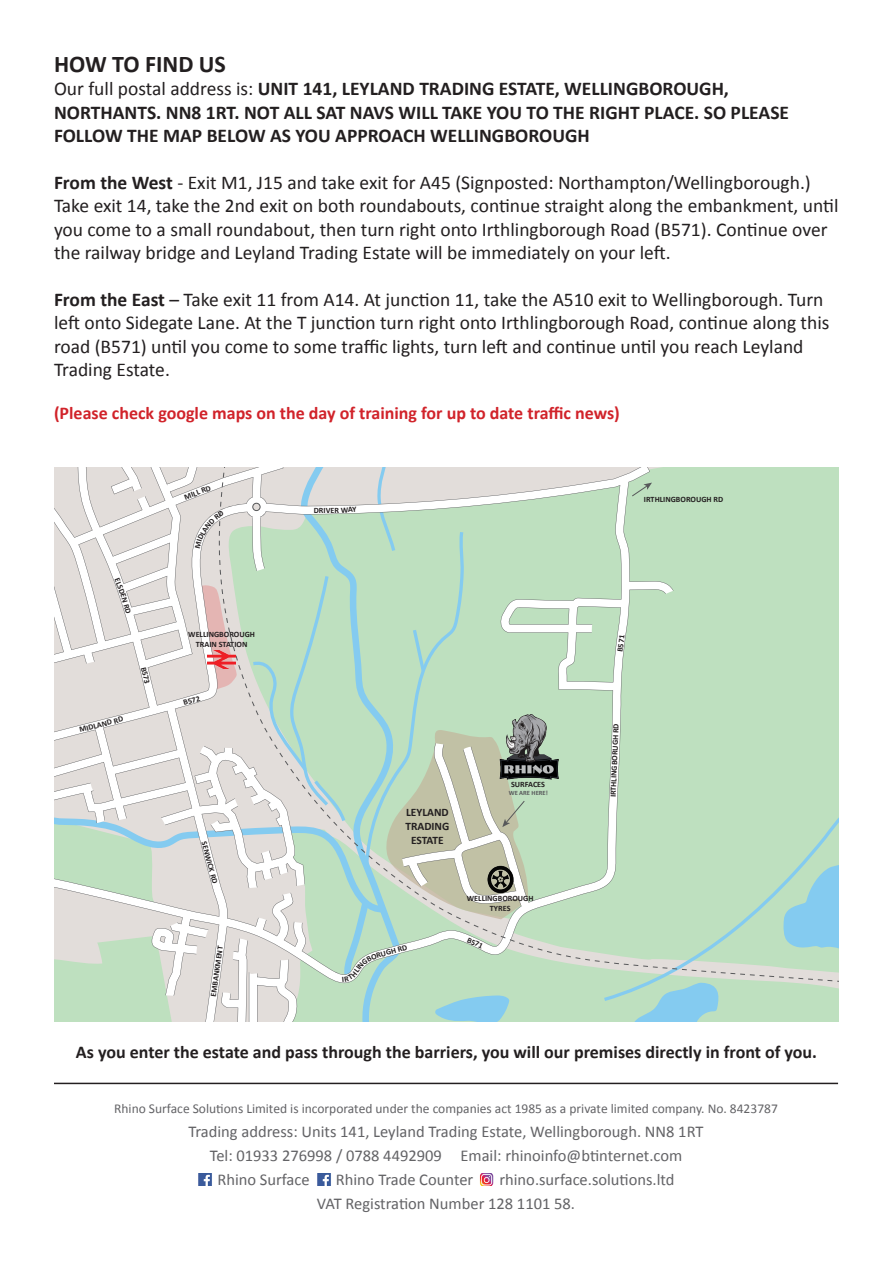
<style>
.page{position:relative;width:893px;height:1263px;background:#fff}
.page>*{position:absolute;margin:0;border:0;box-sizing:border-box;transform-origin:0 0}
.t1{font:700 24px "Calibri";color:#231f20}
.t2{font:19.5px/23.4px "Calibri";color:#231f20}
.t3{font:700 19.5px/23.4px "Calibri";color:#231f20}
.t4{font:700 18px "Calibri";color:#231f20}
.t5{font:700 18px "Calibri";color:#d1232a}
.t6{font:16.5px/24px "Calibri";color:#636366}
.t7{font:13.5px "Calibri";color:#636366}
.t8{font:700 11.4px/13.6px "Calibri";color:#231f20;text-align:center}
.t9{font:700 8.1px/9.8px "Calibri";color:#231f20;text-align:center}
.t10{font:700 6.45px "Calibri";color:#57585a}
.s1{font-weight:400}
.s2{font-weight:700}
</style>
<div class="page">
<div style="left:720px;top:1003px;width:119px;height:19px;background:#bee0bf"></div>
<div style="left:720px;top:986px;width:119px;height:17px;background:#bee0bf"></div>
<svg style="left:673px;top:986px;width:47px;height:36px;background:#8ecee6"></svg>
<svg style="left:621px;top:468px;width:218px;height:518px;background:#bddfc2"></svg>
<svg style="left:631px;top:483px;width:21px;height:14px"></svg>
<hr style="left:54px;top:1083px;width:784px;height:1px;background:#231f20">
<img style="left:198px;top:1173px;width:14px;height:13px">
<img style="left:480px;top:1173px;width:14px;height:13px">
<img style="left:317px;top:1173px;width:14px;height:13px">
<svg style="left:54px;top:468px;width:567px;height:554px;background:#cdddcd"></svg>
<p class="t1" style="left:54px;top:47px;width:173px">HOW TO FIND US</p>
<p class="t3" style="left:54px;top:77px;width:737px"><span class="s1">Our full postal address is:</span> UNIT 141, LEYLAND TRADING ESTATE, WELLINGBOROUGH,<br>NORTHANTS. NN8 1RT. NOT ALL SAT NAVS WILL TAKE YOU TO THE RIGHT PLACE. SO PLEASE<br>FOLLOW THE MAP BELOW AS YOU APPROACH WELLINGBOROUGH</p>
<p class="t2" style="left:54px;top:170px;width:786px"><span class="s2">From the West</span> - Exit M1, J15 and take exit for A45 (Signposted: Northampton/Wellingborough.)<br>Take exit 14, take the 2nd exit on both roundabouts, continue straight along the embankment, until you come to a small roundabout, then turn right onto Irthlingborough Road (B571). Continue over the railway bridge and Leyland Trading Estate will be immediately on your left.</p>
<p class="t2" style="left:54px;top:287px;width:777px"><span class="s2">From the East</span> – Take exit 11 from A14. At junction 11, take the A510 exit to Wellingborough. Turn left onto Sidegate Lane. At the T junction turn right onto Irthlingborough Road, continue along this road (B571) until you come to some traffic lights, turn left and continue until you reach Leyland Trading Estate.</p>
<p class="t5" style="left:54px;top:401px;width:567px">(Please check google maps on the day of training for up to date traffic news)</p>
<p class="t9" style="left:183px;top:493px;width:24px;rotate:-21deg">MILL R</p>
<p class="t9" style="left:644px;top:494px;width:81px">IRTHLINGBOROUGH RD</p>
<p class="t9" style="left:122px;top:576px;width:18px;rotate:68deg">ELSD</p>
<p class="t9" style="left:128px;top:592px;width:22px;rotate:74deg">EN RD</p>
<p class="t9" style="left:78px;top:724px;width:46px;rotate:-14deg">MIDLAND RD</p>
<p class="t9" style="left:148px;top:666px;width:18px;rotate:76deg">B573</p>
<p class="t9" style="left:188px;top:629px;width:68px">WELLINGBOROUGH<br>TRAIN STATION</p>
<p class="t9" style="left:209px;top:840px;width:45px;rotate:75deg">SENWICK RD</p>
<p class="t9" style="left:208px;top:995px;width:52px;rotate:-82deg">EMBANKMENT</p>
<p class="t9" style="left:314px;top:505px;width:27px">DRIVER</p>
<p class="t8" style="left:405px;top:805px;width:45px">LEYLAND<br>TRADING<br>ESTATE</p>
<p class="t9" style="left:511px;top:779px;width:35px">SURFACES</p>
<p class="t10" style="left:509px;top:788px;width:41px">WE ARE HERE!</p>
<p class="t9" style="left:385px;top:948px;width:23px;rotate:-16deg">GH RD</p>
<p class="t9" style="left:467px;top:893px;width:68px">WELLINGBOROUGH<br>TYRES</p>
<p class="t9" style="left:615px;top:651px;width:18px;rotate:-82deg">B571</p>
<p class="t9" style="left:608px;top:797px;width:75px;rotate:-88deg">IRTHLINGBORUGH RD</p>
<p class="t4" style="left:76px;top:1039px;width:743px">As you enter the estate and pass through the barriers, you will our premises directly in front of you.</p>
<p class="t7" style="left:114px;top:1099px;width:665px">Rhino Surface Solutions Limited is incorporated under the companies act 1985 as a private limited company. No. 8423787</p>
<p class="t6" style="left:189px;top:1119px;width:516px">Trading address: Units 141, Leyland Trading Estate, Wellingborough. NN8 1RT</p>
<p class="t6" style="left:210px;top:1143px;width:474px">Tel: 01933 276998 / 0788 4492909 Email: rhinoinfo@btinternet.com</p>
<p class="t6" style="left:217px;top:1167px;width:94px">Rhino Surface</p>
<p class="t6" style="left:336px;top:1167px;width:139px">Rhino Trade Counter</p>
<p class="t6" style="left:317px;top:1167px;width:359px;text-indent:182px">rhino.surface.solutions.ltd<br>VAT Registration Number 128 1101 58.</p>
</div>
